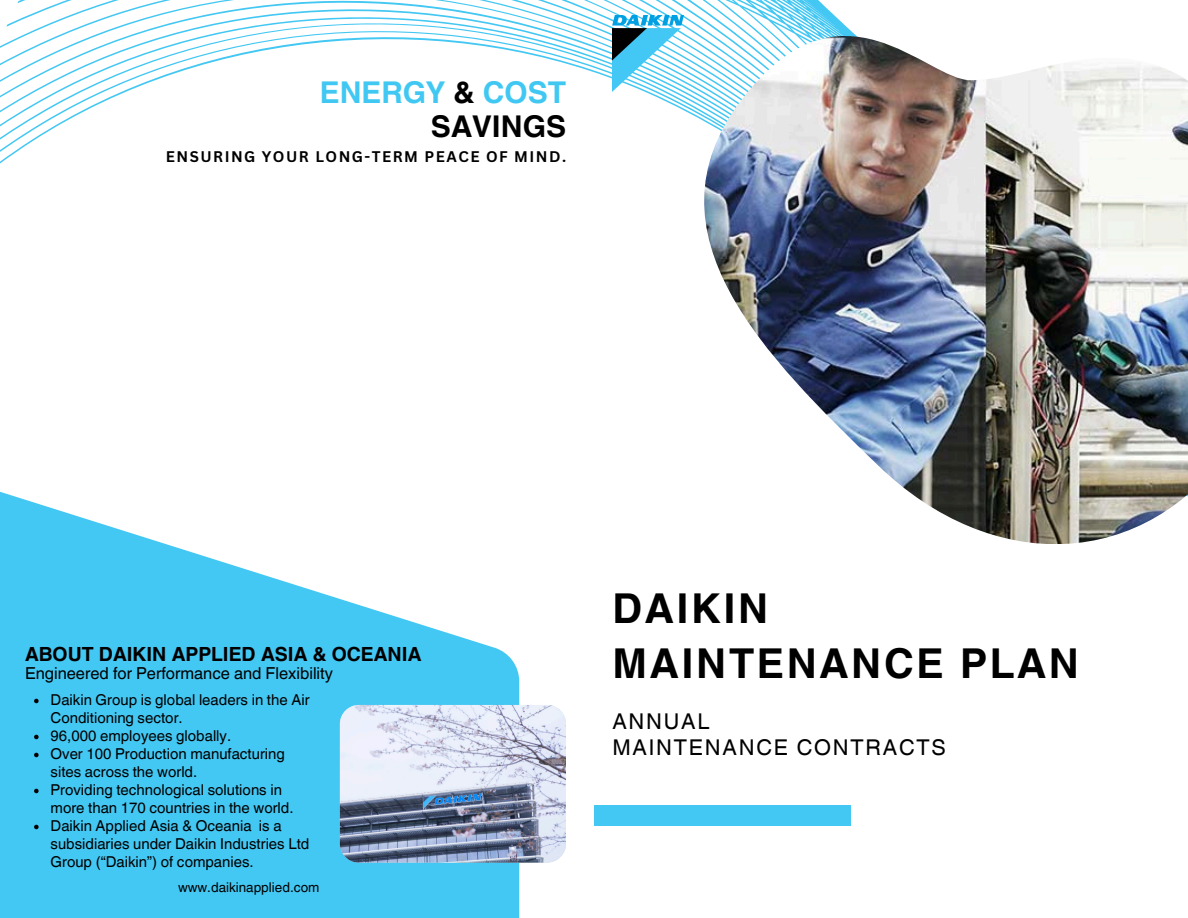
<style>
.page{position:relative;width:1188px;height:918px;background:#fff}
.page>*{position:absolute;margin:0;border:0;box-sizing:border-box;transform-origin:0 0}
.t1{font:700 41.1px/55.2px "Helvetica World";letter-spacing:.065em;color:#000}
.t2{font:700 30px/33.8px "Helvetica World";color:#40c8f3;text-align:right}
.t3{font:21.75px/25.8px "Helvetica World";letter-spacing:.08em;color:#000}
.t4{font:700 19.5px "Helvetica World";color:#000}
.t5{font:16.5px "Helvetica World";color:#000}
.t6{font:15px/18px "Helvetica World";color:#000}
.t7{font:700 15px "Canva Sans";letter-spacing:.1em;color:#000}
.t8{font:13.5px "Helvetica World";color:#000}
.s1{color:#000}
</style>
<div class="page">
<svg style="left:0;top:0;width:857px;height:164px"></svg>
<img style="left:612px;top:15px;width:71px;height:77px">
<img style="left:704px;top:36px;width:484px;height:508px">
<div style="left:594px;top:806px;width:257px;height:20px;background:#43c7f3"></div>
<svg style="left:0;top:491px;width:519px;height:427px;fill:#43c7f3"></svg>
<img style="left:340px;top:705px;width:226px;height:158px;border-radius:19px">
<svg style="left:34px;top:699px;width:5px;height:4px"></svg>
<svg style="left:34px;top:735px;width:5px;height:4px"></svg>
<svg style="left:34px;top:753px;width:5px;height:4px"></svg>
<svg style="left:34px;top:789px;width:5px;height:4px"></svg>
<svg style="left:34px;top:825px;width:5px;height:4px"></svg>
<h4 class="t2" style="left:320px;top:73px;width:248px">ENERGY <span class="s1">&amp;</span> COST<br><span class="s1">SAVINGS</span></h4>
<p class="t7" style="left:166px;top:146px;width:402px">ENSURING YOUR LONG-TERM PEACE OF MIND.</p>
<p class="t4" style="left:25px;top:639px;width:398px">ABOUT DAIKIN APPLIED ASIA &amp; OCEANIA</p>
<p class="t5" style="left:25px;top:664px;width:309px">Engineered for Performance and Flexibility</p>
<p class="t6" style="left:51px;top:691px;width:260px">Daikin Group is global leaders in the Air<br>Conditioning sector.</p>
<p class="t6" style="left:51px;top:727px;width:182px">96,000 employees globally.</p>
<p class="t6" style="left:51px;top:745px;width:236px">Over 100 Production manufacturing sites across the world.</p>
<p class="t6" style="left:51px;top:781px;width:245px">Providing technological solutions in more than 170 countries in the world.</p>
<p class="t6" style="left:51px;top:817px;width:260px">Daikin Applied Asia &amp; Oceania is a subsidiaries under Daikin Industries Ltd<br>Group (“Daikin”) of companies.</p>
<h5 class="t8" style="left:178px;top:880px;width:143px">www.daikinapplied.com</h5>
<h2 class="t1" style="left:612px;top:577px;width:468px">DAIKIN<br>MAINTENANCE PLAN</h2>
<p class="t3" style="left:612px;top:709px;width:335px">ANNUAL<br>MAINTENANCE CONTRACTS</p>
</div>
